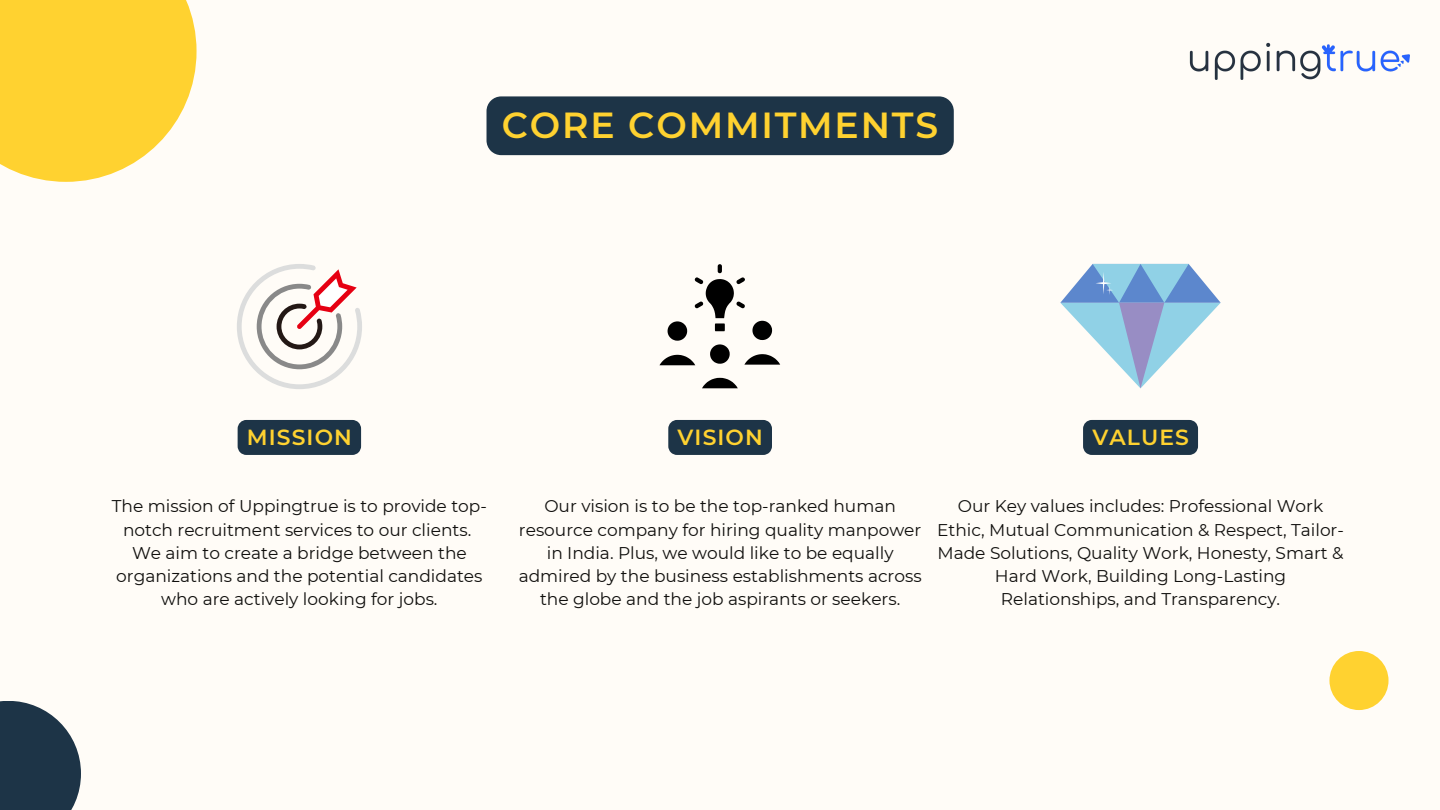
<style>
.page{position:relative;width:1440px;height:810px;background:#fffcf7}
.page>*{position:absolute;margin:0;border:0;box-sizing:border-box;transform-origin:0 0}
.t1{font:600 36.2px "Montserrat";letter-spacing:.05em;color:#ffd230}
.t2{font:600 21.8px "Montserrat";letter-spacing:.05em;color:#ffd230}
.t3{font:17px/23.2px "Montserrat";color:#100f0d;text-align:center}
</style>
<div class="page">
<div style="left:0;top:701px;width:81px;height:109px;background:#1d3447"></div>
<div style="left:0;top:0;width:197px;height:182px;background:#ffd230"></div>
<div style="left:1329px;top:651px;width:60px;height:59px;background:#ffd230;border-radius:50%"></div>
<img style="left:1189px;top:42px;width:221px;height:38px">
<svg style="left:237px;top:264px;width:125px;height:125px"></svg>
<div style="left:238px;top:420px;width:123px;height:35px;background:#1d3447"></div>
<svg style="left:659px;top:264px;width:121px;height:124px"></svg>
<div style="left:668px;top:420px;width:104px;height:35px;background:#1d3447"></div>
<svg style="left:1060px;top:264px;width:161px;height:124px"></svg>
<div style="left:1083px;top:420px;width:115px;height:35px;background:#1d3447"></div>
<div style="left:487px;top:96px;width:467px;height:59px;background:#1d3447"></div>
<h1 class="t1" style="left:502px;top:103px;width:438px">CORE COMMITMENTS</h1>
<p class="t2" style="left:247px;top:423px;width:106px">MISSION</p>
<p class="t3" style="left:112px;top:495px;width:376px">The mission of Uppingtrue is to provide top&shy;notch recruitment services to our clients.<br>We aim to create a bridge between the organizations and the potential candidates who are actively looking for jobs.</p>
<p class="t2" style="left:678px;top:423px;width:87px">VISION</p>
<p class="t2" style="left:1092px;top:423px;width:98px">VALUES</p>
<p class="t3" style="left:519px;top:495px;width:405px">Our vision is to be the top-ranked human resource company for hiring quality manpower in India. Plus, we would like to be equally admired by the business establishments across the globe and the job aspirants or seekers.</p>
<p class="t3" style="left:937px;top:495px;width:408px">Our Key values includes: Professional Work Ethic, Mutual Communication &amp; Respect, Tailor-Made Solutions, Quality Work, Honesty, Smart &amp; Hard Work, Building Long-Lasting Relationships, and Transparency.</p>
</div>
